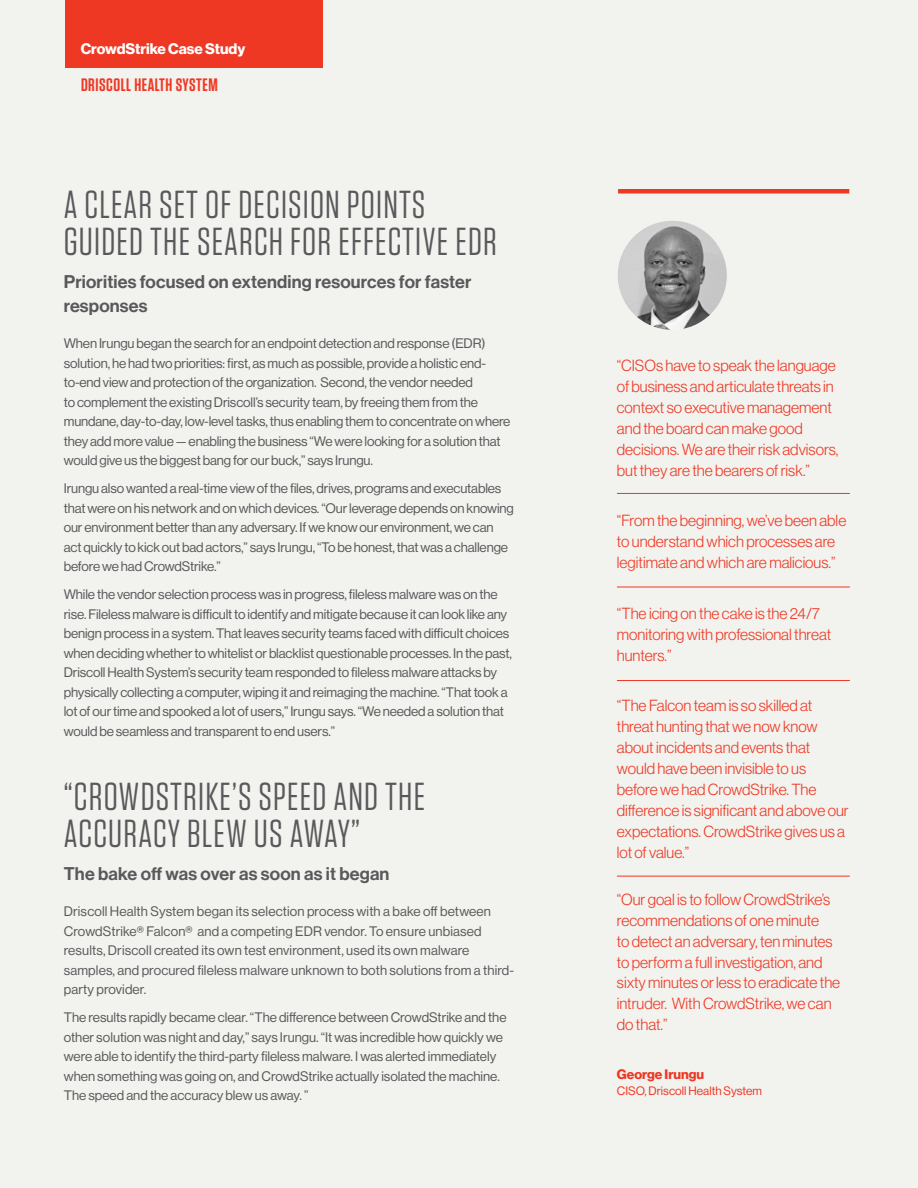
<style>
.page{position:relative;width:918px;height:1188px;background:#f2f2ee}
.page>*{position:absolute;margin:0;border:0;box-sizing:border-box;transform-origin:0 0}
.t1{font:39px/37.5px "Tungsten";letter-spacing:.03em;color:#58595b}
.t2{font:500 18px/24px "Haas Grot Disp 65";letter-spacing:.01em;color:#58595b}
.t3{font:600 18px "Tungsten";letter-spacing:.03em;color:#ee3824}
.t4{font:300 15.75px/21px "Haas Grot Disp 45";color:#ee3824}
.t5{font:700 15px "Haas Grot Disp 75";color:#fff}
.t6{font:13.5px/19.5px "Haas Grot Disp 55 Roman";letter-spacing:-.01em;color:#58595b}
.t7{font:13.5px/19.5px "Haas Grot Disp 55 Roman";letter-spacing:.01em;color:#58595b}
.t8{font:700 13.5px "Haas Grot Disp 75";color:#ee3824}
.t9{font:12px "Haas Grot Disp 55 Roman";color:#ee3824}
</style>
<div class="page">
<div style="left:65px;top:0;width:258px;height:68px;background:#ee3824"></div>
<div style="left:618px;top:189px;width:231px;height:5px;background:#ee3824"></div>
<hr style="left:617px;top:493px;width:233px;height:1px;background:#ee3824">
<hr style="left:617px;top:587px;width:233px;height:1px;background:#ee3824">
<hr style="left:617px;top:680px;width:233px;height:1px;background:#ee3824">
<hr style="left:617px;top:876px;width:233px;height:1px;background:#ee3824">
<img style="left:618px;top:221px;width:109px;height:109px;border-radius:55px">
<p class="t5" style="left:81px;top:39px;width:166px">CrowdStrike Case Study</p>
<h2 class="t3" style="left:81px;top:75px;width:138px">DRISCOLL HEALTH SYSTEM</h2>
<h1 class="t1" style="left:64px;top:186px;width:435px">A CLEAR SET OF DECISION POINTS<br>GUIDED THE SEARCH FOR EFFECTIVE EDR</h1>
<h2 class="t2" style="left:64px;top:270px;width:409px">Priorities focused on extending resources for faster responses</h2>
<p class="t6" style="left:64px;top:334px;width:448px">When Irungu began the search for an endpoint detection and response (EDR) solution, he had two priorities: first, as much as possible, provide a holistic end&shy;to-end view and protection of the organization. Second, the vendor needed<br>to complement the existing Driscoll’s security team, by freeing them from the mundane, day-to-day, low-level tasks, thus enabling them to concentrate on where they add more value — enabling the business “We were looking for a solution that would give us the biggest bang for our buck,” says Irungu.</p>
<p class="t6" style="left:64px;top:479px;width:452px">Irungu also wanted a real-time view of the files, drives, programs and executables that were on his network and on which devices. “Our leverage depends on knowing our environment better than any adversary. If we know our environment, we can act quickly to kick out bad actors,” says Irungu, “To be honest, that was a challenge before we had CrowdStrike.”</p>
<p class="t6" style="left:64px;top:585px;width:450px">While the vendor selection process was in progress, fileless malware was on the rise. Fileless malware is difficult to identify and mitigate because it can look like any benign process in a system. That leaves security teams faced with difficult choices when deciding whether to whitelist or blacklist questionable processes. In the past, Driscoll Health System’s security team responded to fileless malware attacks by physically collecting a computer, wiping it and reimaging the machine. “That took a lot of our time and spooked a lot of users,” Irungu says. “We needed a solution that would be seamless and transparent to end users.”</p>
<h1 class="t1" style="left:64px;top:778px;width:363px">“CROWDSTRIKE’S SPEED AND THE<br>ACCURACY BLEW US AWAY”</h1>
<h2 class="t2" style="left:64px;top:862px;width:327px">The bake off was over as soon as it began</h2>
<p class="t7" style="left:64px;top:902px;width:452px">Driscoll Health System began its selection process with a bake off between CrowdStrike® Falcon® and a competing EDR vendor. To ensure unbiased results, Driscoll created its own test environment, used its own malware samples, and procured fileless malware unknown to both solutions from a third&shy;party provider.</p>
<p class="t6" style="left:64px;top:1008px;width:444px">The results rapidly became clear. “The difference between CrowdStrike and the other solution was night and day,” says Irungu. “It was incredible how quickly we were able to identify the third-party fileless malware. I was alerted immediately when something was going on, and CrowdStrike actually isolated the machine.<br>The speed and the accuracy blew us away. ”</p>
<p class="t4" style="left:617px;top:355px;width:223px">“CISOs have to speak the language of business and articulate threats in context so executive management and the board can make good decisions. We are their risk advisors, but they are the bearers of risk.”</p>
<p class="t4" style="left:617px;top:510px;width:231px">“From the beginning, we’ve been able to understand which processes are legitimate and which are malicious.”</p>
<p class="t4" style="left:617px;top:603px;width:216px">“The icing on the cake is the 24/7 monitoring with professional threat hunters.”</p>
<p class="t4" style="left:617px;top:695px;width:233px">“The Falcon team is so skilled at threat hunting that we now know about incidents and events that would have been invisible to us before we had CrowdStrike. The difference is significant and above our expectations. CrowdStrike gives us a lot of value.”</p>
<p class="t4" style="left:617px;top:889px;width:225px">“Our goal is to follow CrowdStrike’s recommendations of one minute<br>to detect an adversary, ten minutes to perform a full investigation, and sixty minutes or less to eradicate the intruder. With CrowdStrike, we can do that.”</p>
<p class="t8" style="left:617px;top:1066px;width:89px">George Irungu</p>
<p class="t9" style="left:617px;top:1084px;width:147px">CISO, Driscoll Health System</p>
</div>
